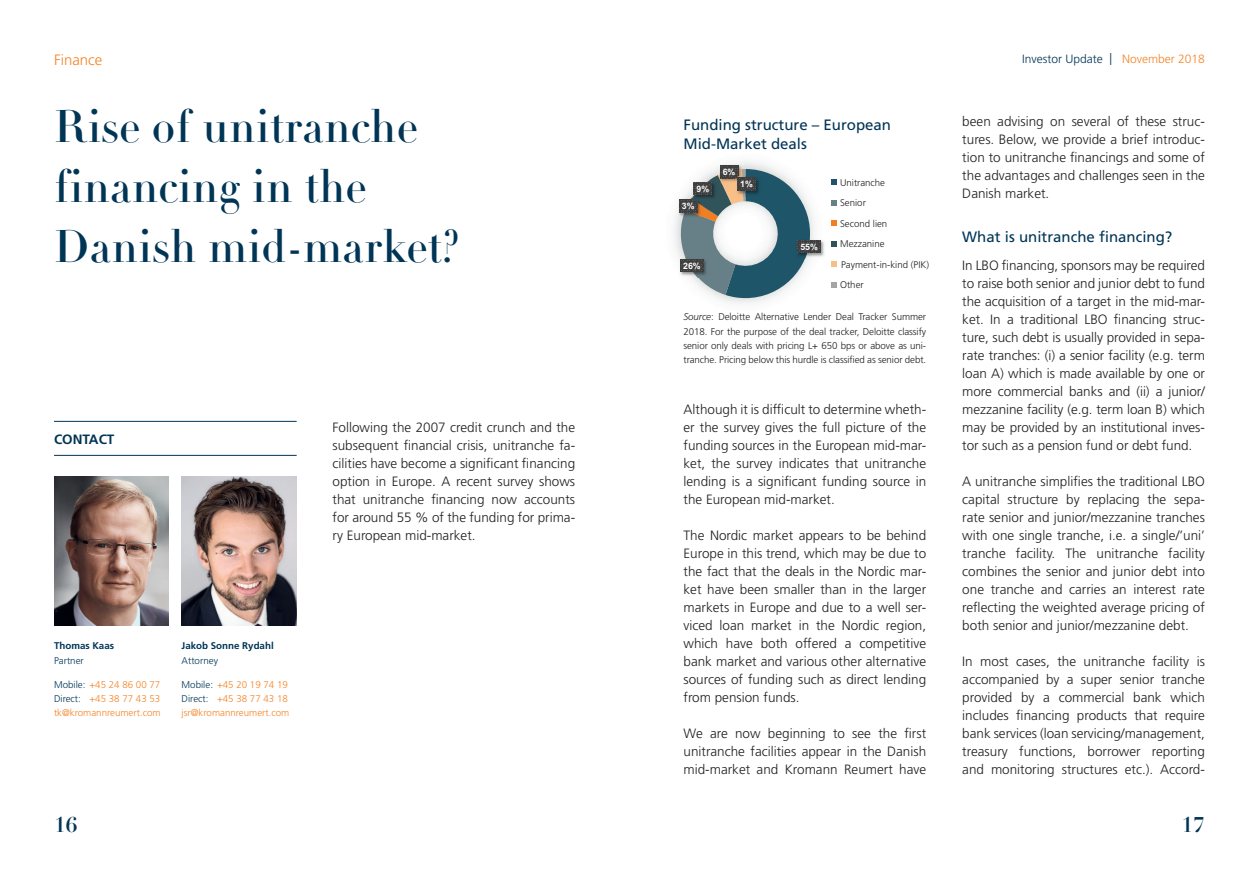
<style>
.page{position:relative;width:1259px;height:893px;background:#fff}
.page>*{position:absolute;margin:0;border:0;box-sizing:border-box;transform-origin:0 0}
.t1{font:45px/60px "Didot LT Std Headline";color:#003555}
.t2{font:700 21px "Didot LT Std";color:#003555}
.t3{font:15px/19.5px "Frutiger LT Std";color:#003555}
.t4{font:300 15px "Frutiger LT Std";color:#f58427}
.t5{font:300 13.5px/18px "Frutiger LT Std";color:#231f20;text-align:justify}
.t6{font:700 13.5px "Frutiger LT Std";color:#003555}
.t7{font:300 12px "Frutiger LT Std";color:#003555}
.t8{font:300 9.75px/14.2px "Frutiger LT Std";letter-spacing:-.01em;color:#231f20;text-align:justify}
.t9{font:300 9.75px/14.2px "Frutiger LT Std";color:#f58427;text-align:justify}
.t10{font:700 9.75px "Frutiger LT Std";color:#003555}
.t11{font:300 9.75px "Frutiger LT Std";color:#003555}
.t12{font:300 9.6px/20.5px "Frutiger LT Std";color:#231f20}
.t13{font:700 8.85px "Arial";color:#fff}
.s1{color:#003555}
.s2{font-style:italic}
.s3{color:#f58427}
</style>
<div class="page">
<svg style="left:673px;top:169px;width:137px;height:129px"></svg>
<img style="left:796px;top:238px;width:29px;height:20px">
<svg style="left:797px;top:240px;width:23px;height:13px"></svg>
<img style="left:678px;top:257px;width:31px;height:20px">
<svg style="left:680px;top:259px;width:23px;height:13px"></svg>
<img style="left:677px;top:198px;width:26px;height:20px">
<svg style="left:679px;top:200px;width:18px;height:13px"></svg>
<img style="left:692px;top:180px;width:25px;height:20px">
<svg style="left:694px;top:182px;width:18px;height:13px"></svg>
<img style="left:718px;top:163px;width:25px;height:21px">
<svg style="left:720px;top:165px;width:18px;height:13px"></svg>
<img style="left:735px;top:176px;width:26px;height:20px">
<svg style="left:737px;top:178px;width:18px;height:13px"></svg>
<svg style="left:831px;top:180px;width:6px;height:5px"></svg>
<svg style="left:831px;top:200px;width:6px;height:5px"></svg>
<svg style="left:831px;top:221px;width:6px;height:5px"></svg>
<svg style="left:831px;top:241px;width:6px;height:5px"></svg>
<svg style="left:831px;top:262px;width:6px;height:5px"></svg>
<svg style="left:831px;top:282px;width:6px;height:6px"></svg>
<img style="left:54px;top:476px;width:115px;height:149px">
<img style="left:182px;top:476px;width:114px;height:149px">
<hr style="left:54px;top:421px;width:243px;height:1px;background:#003555">
<hr style="left:54px;top:455px;width:243px;height:1px;background:#003555">
<p class="t4" style="left:54px;top:52px;width:50px">Finance</p>
<h1 class="t1" style="left:54px;top:98px;width:409px">Rise of unitranche<br>f inancing in the<br>Danish mid-market?</h1>
<p class="t6" style="left:54px;top:431px;width:62px">CONTACT</p>
<p class="t10" style="left:54px;top:640px;width:62px">Thomas Kaas</p>
<p class="t11" style="left:54px;top:655px;width:31px">Partner</p>
<p class="t9" style="left:54px;top:677px;width:108px"><span class="s1">Mobile:</span> +45 24 86 00 77<br><span class="s1">Direct:</span> +45 38 77 43 53 tk@kromannreumert.com</p>
<p class="t10" style="left:182px;top:640px;width:94px">Jakob Sonne Rydahl</p>
<p class="t11" style="left:182px;top:655px;width:38px">Attorney</p>
<p class="t9" style="left:182px;top:677px;width:109px;text-align:left"><span class="s1">Mobile:</span> +45 20 19 74 19<br><span class="s1">Direct:</span> +45 38 77 43 18 jsr@kromannreumert.com</p>
<p class="t5" style="left:332px;top:419px;width:244px">Following the 2007 credit crunch and the subsequent financial crisis, unitranche fa&shy;cilities have become a significant financing option in Europe. A recent survey shows that unitranche financing now accounts for around 55 % of the funding for prima&shy;ry European mid-market.</p>
<p class="t3" style="left:683px;top:115px;width:209px">Funding structure – European<br>Mid-Market deals</p>
<p class="t13" style="left:696px;top:182px;width:14px">9%</p>
<p class="t13" style="left:682px;top:200px;width:14px">3%</p>
<p class="t13" style="left:683px;top:259px;width:19px">26%</p>
<p class="t13" style="left:722px;top:166px;width:14px">6%</p>
<p class="t13" style="left:740px;top:178px;width:14px">1%</p>
<p class="t12" style="left:840px;top:172px;width:49px">Unitranche<br>Senior<br>Second lien<br>Mezzanine</p>
<p class="t12" style="left:840px;top:275px;width:25px">Other</p>
<p class="t13" style="left:800px;top:240px;width:19px">55%</p>
<p class="t12" style="left:841px;top:254px;width:89px">Payment-in-kind (PIK)</p>
<p class="t8" style="left:683px;top:310px;width:244px"><span class="s2">Source</span>: Deloitte Alternative Lender Deal Tracker Summer 2018. For the purpose of the deal tracker, Deloitte classify senior only deals with pricing L+ 650 bps or above as uni&shy;tranche. Pricing below this hurdle is classified as senior debt.</p>
<p class="t5" style="left:683px;top:401px;width:244px">Although it is difficult to determine wheth&shy;er the survey gives the full picture of the funding sources in the European mid-mar&shy;ket, the survey indicates that unitranche lending is a significant funding source in the European mid-market.</p>
<p class="t5" style="left:683px;top:527px;width:244px">The Nordic market appears to be behind Europe in this trend, which may be due to the fact that the deals in the Nordic mar&shy;ket have been smaller than in the larger markets in Europe and due to a well ser&shy;viced loan market in the Nordic region, which have both offered a competitive bank market and various other alternative sources of funding such as direct lending from pension funds.</p>
<p class="t5" style="left:683px;top:724px;width:244px">We are now beginning to see the first unitranche facilities appear in the Danish mid-market and Kromann Reumert have</p>
<p class="t7" style="left:1022px;top:52px;width:184px">Investor Update | <span class="s3">November 2018</span></p>
<p class="t5" style="left:962px;top:112px;width:244px">been advising on several of these struc&shy;tures. Below, we provide a brief introduc&shy;tion to unitranche financings and some of the advantages and challenges seen in the Danish market.</p>
<p class="t3" style="left:962px;top:227px;width:212px">What is unitranche financing?</p>
<p class="t5" style="left:962px;top:257px;width:244px">In LBO financing, sponsors may be required to raise both senior and junior debt to fund the acquisition of a target in the mid-mar&shy;ket. In a traditional LBO financing struc&shy;ture, such debt is usually provided in sepa&shy;rate tranches: (i) a senior facility (e.g. term loan A) which is made available by one or more commercial banks and (ii) a junior/ mezzanine facility (e.g. term loan B) which may be provided by an institutional inves&shy;tor such as a pension fund or debt fund.</p>
<p class="t5" style="left:962px;top:472px;width:244px">A unitranche simplifies the traditional LBO capital structure by replacing the sepa&shy;rate senior and junior/mezzanine tranches with one single tranche, i.e. a single/’uni’ tranche facility. The unitranche facility combines the senior and junior debt into one tranche and carries an interest rate reflecting the weighted average pricing of both senior and junior/mezzanine debt.</p>
<p class="t5" style="left:962px;top:652px;width:244px">In most cases, the unitranche facility is accompanied by a super senior tranche provided by a commercial bank which includes financing products that require bank services (loan servicing/management, treasury functions, borrower reporting and monitoring structures etc.). Accord-</p>
<h2 class="t2" style="left:54px;top:811px;width:25px">16</h2>
<h2 class="t2" style="left:1181px;top:811px;width:25px">17</h2>
</div>
